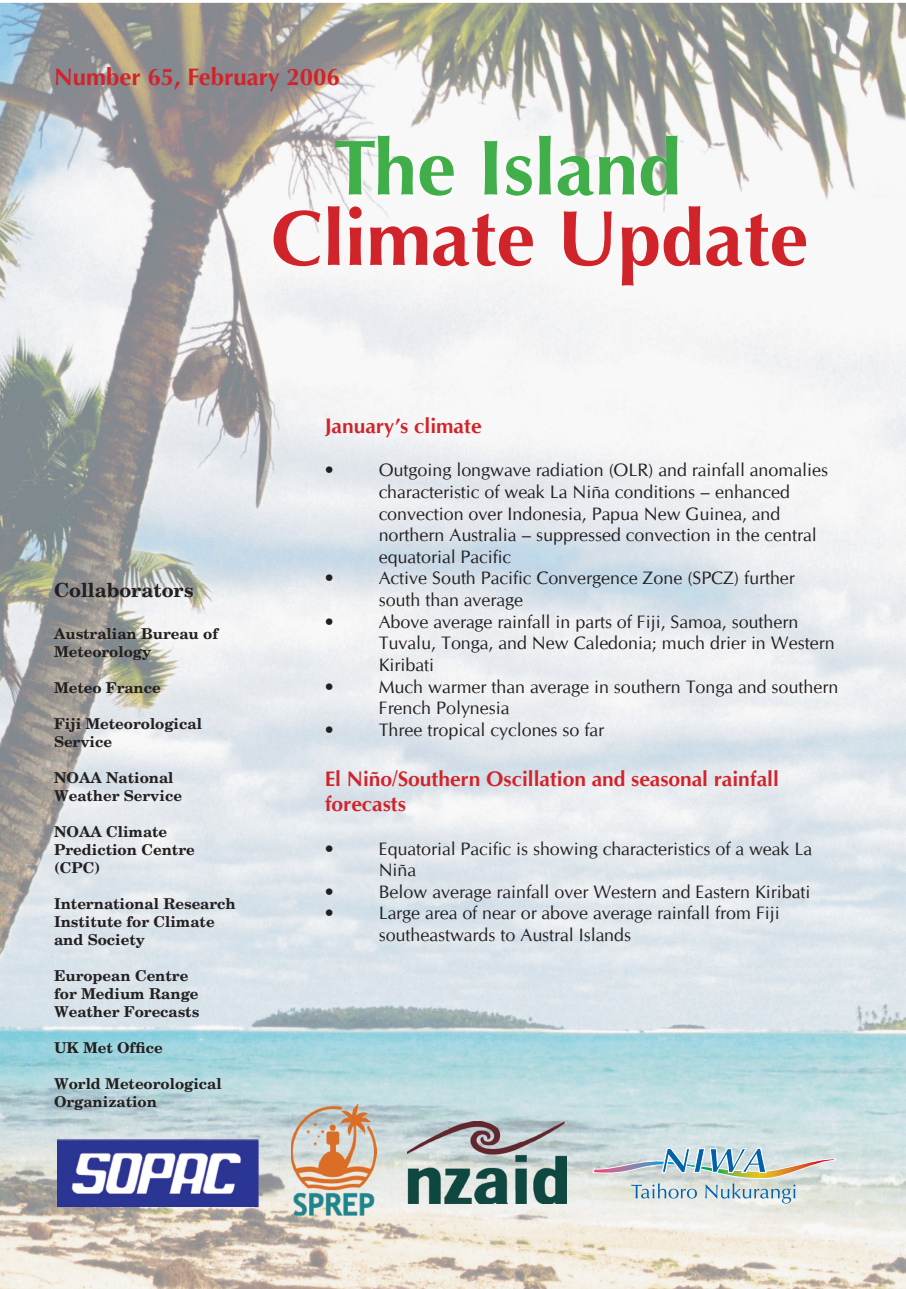
<style>
.page{position:relative;width:906px;height:1289px;background:#fff}
.page>*{position:absolute;margin:0;border:0;box-sizing:border-box;transform-origin:0 0}
.t1{font:700 78px "Optima";color:#d1232a}
.t2{font:700 78px "Optima";color:#40ae49}
.t3{font:700 24px "Optima";color:#d1232a}
.t4{font:700 21px/25.2px "CG Omega";color:#d1232a}
.t5{font:700 19.5px "New Century Schlbk";color:#231f20}
.t6{font:18px/21.6px "CG Omega";color:#231f20}
.t7{font:700 15px/18px "New Century Schlbk";color:#231f20}
</style>
<div class="page">
<img style="left:0;top:3px;width:906px;height:1285px">
<img style="left:332px;top:134px;width:351px;height:68px">
<img style="left:54px;top:583px;width:185px;height:530px">
<svg style="left:592px;top:1147px;width:244px;height:56px;background:#c5d2d2"></svg>
<img style="left:407px;top:1121px;width:159px;height:82px">
<img style="left:291px;top:1104px;width:85px;height:111px">
<img style="left:57px;top:1139px;width:201px;height:67px">
<h2 class="t3" style="left:54px;top:63px;width:287px">Number 65, February 2006</h2>
<h1 class="t2" style="left:333px;top:122px;width:350px">The Island</h1>
<h1 class="t1" style="left:271px;top:193px;width:539px">Climate Update</h1>
<p class="t5" style="left:54px;top:578px;width:141px">Collaborators</p>
<p class="t7" style="left:54px;top:624px;width:166px">Australian Bureau of<br>Meteorology</p>
<p class="t7" style="left:54px;top:678px;width:108px">Meteo France</p>
<p class="t7" style="left:54px;top:714px;width:149px">Fiji Meteorological<br>Service</p>
<p class="t7" style="left:54px;top:768px;width:129px">NOAA National<br>Weather Service</p>
<p class="t7" style="left:54px;top:822px;width:142px">NOAA Climate<br>Prediction Centre (CPC)</p>
<p class="t7" style="left:54px;top:894px;width:183px">International Research<br>Institute for Climate and Society</p>
<p class="t7" style="left:54px;top:966px;width:147px">European Centre for Medium Range<br>Weather Forecasts</p>
<p class="t7" style="left:54px;top:1038px;width:110px">UK Met Office</p>
<p class="t7" style="left:54px;top:1074px;width:169px">World Meteorological<br>Organization</p>
<p class="t4" style="left:325px;top:413px;width:158px">January’s climate</p>
<p class="t6" style="left:325px;top:459px;width:10px">•</p>
<p class="t6" style="left:379px;top:459px;width:451px">Outgoing longwave radiation (OLR) and rainfall anomalies characteristic of weak La Niña conditions – enhanced convection over Indonesia, Papua New Guinea, and northern Australia – suppressed convection in the central equatorial Pacific</p>
<p class="t6" style="left:325px;top:567px;width:10px">•</p>
<p class="t6" style="left:379px;top:567px;width:418px">Active South Pacific Convergence Zone (SPCZ) further south than average</p>
<p class="t6" style="left:325px;top:611px;width:10px">•</p>
<p class="t6" style="left:379px;top:611px;width:457px">Above average rainfall in parts of Fiji, Samoa, southern<br>Tuvalu, Tonga, and New Caledonia; much drier in Western<br>Kiribati</p>
<p class="t6" style="left:325px;top:675px;width:10px">•</p>
<p class="t6" style="left:379px;top:675px;width:461px">Much warmer than average in southern Tonga and southern<br>French Polynesia</p>
<p class="t6" style="left:325px;top:719px;width:10px">•</p>
<p class="t6" style="left:379px;top:719px;width:227px">Three tropical cyclones so far</p>
<p class="t4" style="left:325px;top:766px;width:455px">El Niño/Southern Oscillation and seasonal rainfall forecasts</p>
<p class="t6" style="left:325px;top:837px;width:10px">•</p>
<p class="t6" style="left:379px;top:837px;width:435px">Equatorial Pacific is showing characteristics of a weak La<br>Niña</p>
<p class="t6" style="left:325px;top:881px;width:10px">•</p>
<p class="t6" style="left:379px;top:881px;width:433px">Below average rainfall over Western and Eastern Kiribati</p>
<p class="t6" style="left:325px;top:902px;width:10px">•</p>
<p class="t6" style="left:379px;top:902px;width:403px">Large area of near or above average rainfall from Fiji southeastwards to Austral Islands</p>
</div>
